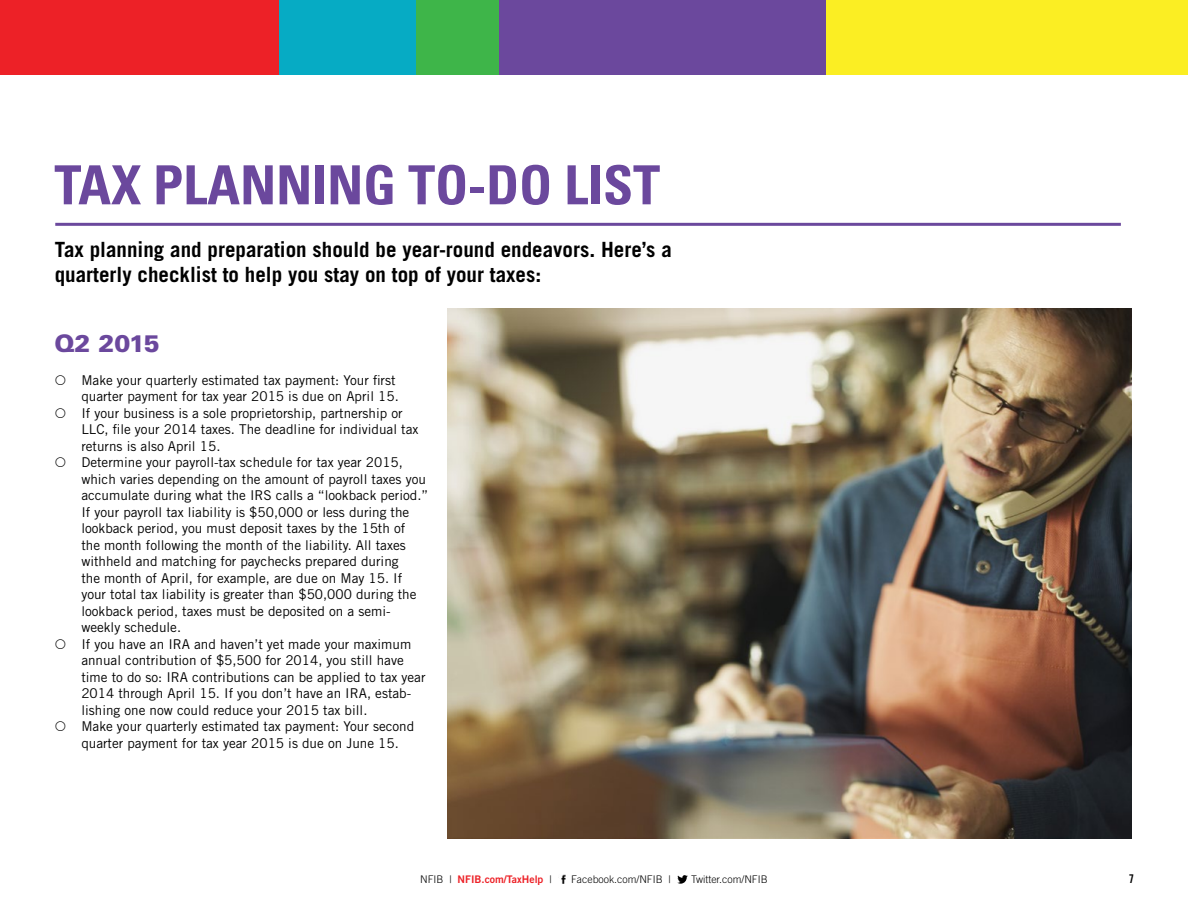
<style>
.page{position:relative;width:1188px;height:918px;background:#fff}
.page>*{position:absolute;margin:0;border:0;box-sizing:border-box;transform-origin:0 0}
.t1{font:700 condensed 54px "Univers LT Std";color:#6b489d}
.t2{font:900 24px "Univers LT Std";letter-spacing:-.025em;color:#6b489d}
.t3{font:700 21px/25.2px "Trade Gothic LT Std";color:#000}
.t4{font:13.5px/16.5px "Trade Gothic LT Std";color:#000}
.t5{font:12px "Trade Gothic LT Std Bd Cn 20";color:#000}
.t6{font:300 10.5px "Trade Gothic LT Std";color:#000}
.t7{font:10.5px "Trade Gothic LT Std Bd 2";color:#ed2127}
.s1{font-family:"Trade Gothic LT Std";font-weight:300;color:#000}
</style>
<div class="page">
<div style="left:0;top:0;width:279px;height:74px;background:#ed2127"></div>
<div style="left:279px;top:0;width:137px;height:74px;background:#06abc4"></div>
<div style="left:416px;top:0;width:84px;height:74px;background:#3eb549"></div>
<div style="left:500px;top:0;width:327px;height:74px;background:#6b489d"></div>
<div style="left:827px;top:0;width:361px;height:74px;background:#fbee23"></div>
<hr style="left:55px;top:223px;width:1066px;height:3px;background:#6b489d">
<img style="left:447px;top:309px;width:685px;height:530px">
<svg style="left:561px;top:875px;width:5px;height:8px"></svg>
<svg style="left:677px;top:875px;width:11px;height:9px"></svg>
<h1 class="t1" style="left:54px;top:152px;width:607px">TAX PLANNING TO-DO LIST</h1>
<h3 class="t3" style="left:55px;top:236px;width:619px">Tax planning and preparation should be year-round endeavors. Here’s a quarterly checklist to help you stay on top of your taxes:</h3>
<h2 class="t2" style="left:54px;top:328px;width:107px">Q2 2015</h2>
<p class="t4" style="left:81px;top:371px;width:348px">Make your quarterly estimated tax payment: Your first quarter payment for tax year 2015 is due on April 15.<br>If your business is a sole proprietorship, partnership or LLC, file your 2014 taxes. The deadline for individual tax returns is also April 15.<br>Determine your payroll-tax schedule for tax year 2015, which varies depending on the amount of payroll taxes you accumulate during what the IRS calls a “lookback period.” If your payroll tax liability is $50,000 or less during the lookback period, you must deposit taxes by the 15th of<br>the month following the month of the liability. All taxes withheld and matching for paychecks prepared during<br>the month of April, for example, are due on May 15. If your total tax liability is greater than $50,000 during the lookback period, taxes must be deposited on a semi&shy;weekly schedule.<br>If you have an IRA and haven’t yet made your maximum annual contribution of $5,500 for 2014, you still have time to do so: IRA contributions can be applied to tax year 2014 through April 15. If you don’t have an IRA, estab&shy;lishing one now could reduce your 2015 tax bill.<br>Make your quarterly estimated tax payment: Your second quarter payment for tax year 2015 is due on June 15.</p>
<p class="t7" style="left:420px;top:872px;width:133px"><span class="s1">NFIB |</span> NFIB.com/TaxHelp <span class="s1">|</span></p>
<p class="t6" style="left:571px;top:873px;width:101px">Facebook.com/NFIB |</p>
<p class="t6" style="left:691px;top:873px;width:78px">Twitter.com/NFIB</p>
<p class="t5" style="left:1129px;top:872px;width:7px">7</p>
</div>
